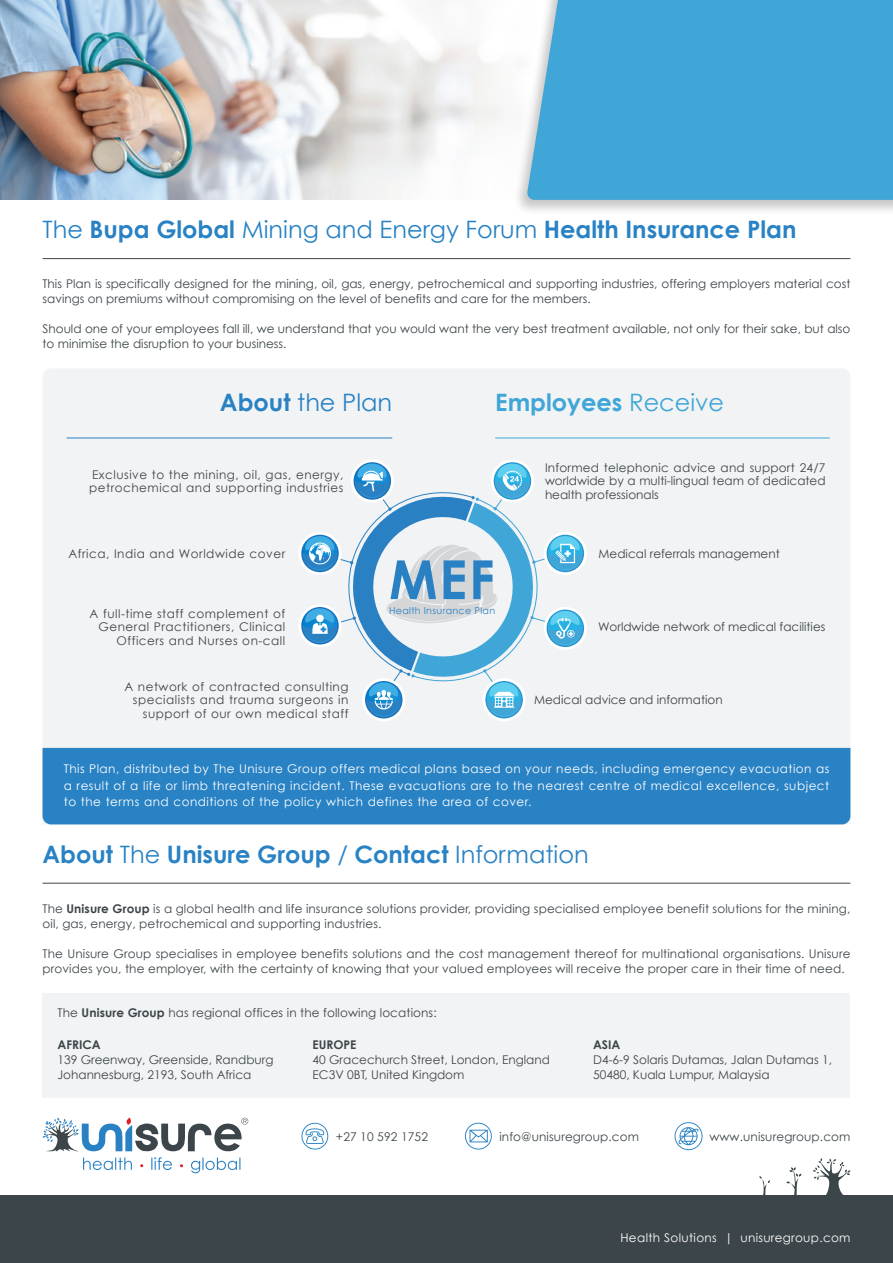
<style>
.page{position:relative;width:893px;height:1263px;background:#fff}
.page>*{position:absolute;margin:0;border:0;box-sizing:border-box;transform-origin:0 0}
.t1{font:700 53.85px "Century Gothic";color:#2981c4}
.t2{font:700 24px "Century Gothic";color:#2882c4}
.t3{font:700 24px "Century Gothic";color:#3fa6d7}
.t4{font:24px "Century Gothic";color:#2882c4}
.t5{font:12px/15px "Century Gothic";letter-spacing:.01em;color:#3c4549}
.t6{font:12px/16.5px "Century Gothic";letter-spacing:.04em;color:#fff;text-align:justify}
.t7{font:12px/13.5px "Century Gothic";letter-spacing:.04em;color:#3c4549;text-align:right}
.t8{font:700 12px "Century Gothic";color:#3c4549}
.t9{font:9.6px "Century Gothic";letter-spacing:.03em;color:#2981c4}
.s1{font-weight:400}
.s2{font-weight:700}
</style>
<div class="page">
<div style="left:43px;top:369px;width:807px;height:379px;background:#f2f3f4"></div>
<svg style="left:491px;top:459px;width:43px;height:43px"></svg>
<svg style="left:351px;top:459px;width:43px;height:43px"></svg>
<div style="left:544px;top:532px;width:43px;height:43px;background:#fff;border-radius:50%"></div>
<svg style="left:583px;top:535px;width:1px;height:37px"></svg>
<div style="left:544px;top:607px;width:43px;height:43px;background:#fff;border-radius:50%"></div>
<svg style="left:583px;top:610px;width:1px;height:36px"></svg>
<svg style="left:483px;top:678px;width:43px;height:43px"></svg>
<svg style="left:486px;top:716px;width:36px;height:2px"></svg>
<svg style="left:298px;top:532px;width:43px;height:43px"></svg>
<svg style="left:298px;top:604px;width:43px;height:43px"></svg>
<svg style="left:362px;top:678px;width:43px;height:43px"></svg>
<svg style="left:366px;top:716px;width:36px;height:2px"></svg>
<hr style="left:43px;top:258px;width:807px;height:1px;background:#3c4549">
<hr style="left:43px;top:883px;width:807px;height:1px;background:#3c4549">
<img style="left:0;top:0;width:504px;height:200px">
<div style="left:43px;top:993px;width:807px;height:104px;background:#f2f3f4"></div>
<svg style="left:301px;top:1123px;width:27px;height:26px"></svg>
<svg style="left:465px;top:1123px;width:27px;height:26px"></svg>
<svg style="left:675px;top:1122px;width:27px;height:28px"></svg>
<svg style="left:43px;top:1118px;width:205px;height:55px"></svg>
<div style="left:43px;top:748px;width:807px;height:76px;background:#2882c4"></div>
<hr style="left:495px;top:438px;width:335px;height:1px;background:#3fa6d7">
<hr style="left:67px;top:438px;width:325px;height:1px;background:#2981c4">
<div style="left:513px;top:0;width:380px;height:216px;background:#231f20;opacity:.25"></div>
<div style="left:527px;top:0;width:366px;height:200px;background:#3fa6d7"></div>
<div style="left:0;top:1195px;width:893px;height:68px;background:#3c4549"></div>
<svg style="left:759px;top:1176px;width:11px;height:19px"></svg>
<svg style="left:786px;top:1167px;width:16px;height:28px"></svg>
<svg style="left:813px;top:1158px;width:37px;height:37px"></svg>
<svg style="left:302px;top:463px;width:281px;height:253px"></svg>
<h2 class="t2" style="left:43px;top:211px;width:755px"><span class="s1">The</span> Bupa Global <span class="s1">Mining and Energy Forum</span> Health Insurance Plan</h2>
<p class="t5" style="left:43px;top:276px;width:809px">This Plan is specifically designed for the mining, oil, gas, energy, petrochemical and supporting industries, offering employers material cost savings on premiums without compromising on the level of benefits and care for the members.</p>
<p class="t5" style="left:43px;top:321px;width:809px">Should one of your employees fall ill, we understand that you would want the very best treatment available, not only for their sake, but also to minimise the disruption to your business.</p>
<h2 class="t4" style="left:220px;top:387px;width:174px"><span class="s2">About</span> the Plan</h2>
<h2 class="t3" style="left:495px;top:384px;width:230px">Employees <span class="s1">Receive</span></h2>
<p class="t7" style="left:89px;top:467px;width:256px;text-align:left">Exclusive to the mining, oil, gas, energy, petrochemical and supporting industries</p>
<p class="t7" style="left:68px;top:547px;width:218px">Africa, India and Worldwide cover</p>
<p class="t7" style="left:90px;top:606px;width:197px">A full-time staff complement of<br>General Practitioners, Clinical<br>Officers and Nurses on-call</p>
<p class="t7" style="left:124px;top:679px;width:226px">A network of contracted consulting specialists and trauma surgeons in support of our own medical staff</p>
<h1 class="t1" style="left:389px;top:539px;width:107px">MEF</h1>
<p class="t9" style="left:389px;top:604px;width:108px">Health Insurance Plan</p>
<p class="t5" style="left:545px;top:461px;width:282px;line-height:13.5px;text-align:justify">Informed telephonic advice and support 24/7 worldwide by a multi-lingual team of dedicated health professionals</p>
<p class="t5" style="left:599px;top:546px;width:183px">Medical referrals management</p>
<p class="t5" style="left:598px;top:619px;width:229px">Worldwide network of medical facilities</p>
<p class="t5" style="left:534px;top:692px;width:190px">Medical advice and information</p>
<p class="t6" style="left:64px;top:760px;width:767px">This Plan, distributed by The Unisure Group offers medical plans based on your needs, including emergency evacuation as a result of a life or limb threatening incident. These evacuations are to the nearest centre of medical excellence, subject to the terms and conditions of the policy which defines the area of cover.</p>
<h2 class="t2" style="left:43px;top:836px;width:548px">About <span class="s1">The</span> Unisure Group <span class="s1">/</span> Contact <span class="s1">Information</span></h2>
<p class="t5" style="left:43px;top:901px;width:809px">The <span class="s2">Unisure Group</span> is a global health and life insurance solutions provider, providing specialised employee benefit solutions for the mining, oil, gas, energy, petrochemical and supporting industries.</p>
<p class="t5" style="left:43px;top:946px;width:809px">The Unisure Group specialises in employee benefits solutions and the cost management thereof for multinational organisations. Unisure provides you, the employer, with the certainty of knowing that your valued employees will receive the proper care in their time of need.</p>
<p class="t5" style="left:58px;top:1005px;width:381px">The <span class="s2">Unisure Group</span> has regional offices in the following locations:</p>
<p class="t8" style="left:58px;top:1035px;width:45px">AFRICA</p>
<p class="t5" style="left:58px;top:1052px;width:218px">139 Greenway, Greenside, Randburg<br>Johannesburg, 2193, South Africa</p>
<p class="t8" style="left:313px;top:1035px;width:45px">EUROPE</p>
<p class="t5" style="left:313px;top:1052px;width:239px">40 Gracechurch Street, London, England<br>EC3V 0BT, United Kingdom</p>
<p class="t8" style="left:593px;top:1035px;width:29px">ASIA</p>
<p class="t5" style="left:593px;top:1052px;width:240px">D4-6-9 Solaris Dutamas, Jalan Dutamas 1,<br>50480, Kuala Lumpur, Malaysia</p>
<p class="t5" style="left:336px;top:1129px;width:94px">+27 10 592 1752</p>
<p class="t5" style="left:499px;top:1129px;width:141px">info@unisuregroup.com</p>
<p class="t5" style="left:709px;top:1129px;width:143px">www.unisuregroup.com</p>
<p class="t6" style="left:620px;top:1230px;width:232px">Health Solutions | unisuregroup.com</p>
</div>
